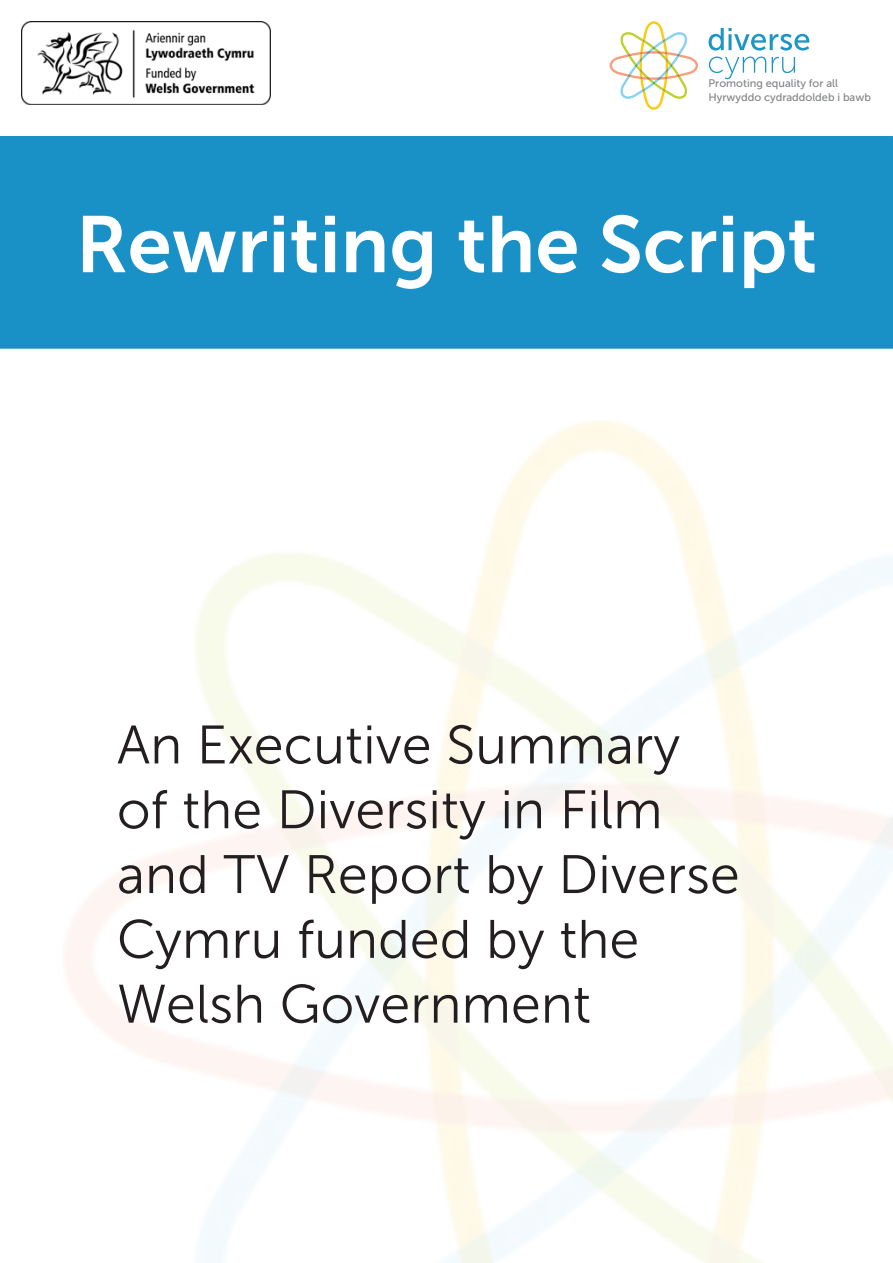
<style>
.page{position:relative;width:893px;height:1263px;background:#fff}
.page>*{position:absolute;margin:0;border:0;box-sizing:border-box;transform-origin:0 0}
.t1{font:79.5px "Museo Sans 700";color:#fff}
.t2{font:54px/64.8px "Museo Sans 300";color:#231f20}
.t3{font:10.95px/13.2px "Museo Sans 500";color:#808284}
</style>
<div class="page">
<img style="left:21px;top:21px;width:250px;height:84px">
<div style="left:1px;top:137px;width:891px;height:211px;background:#1a91c6"></div>
<div style="left:0;top:136px;width:893px;height:213px;border:2px solid #1a91c6"></div>
<svg style="left:610px;top:21px;width:88px;height:89px"></svg>
<svg style="left:708px;top:28px;width:101px;height:23px"></svg>
<svg style="left:709px;top:57px;width:57px;height:22px"></svg>
<svg style="left:772px;top:57px;width:23px;height:16px"></svg>
<p class="t3" style="left:708px;top:77px;width:164px">Promoting equality for all<br>Hyrwyddo cydraddoldeb i bawb</p>
<h1 class="t1" style="left:76px;top:200px;width:743px">Rewriting the Script</h1>
<p class="t2" style="left:117px;top:713px;width:624px">An Executive Summary of the Diversity in Film and TV Report by Diverse<br>Cymru funded by the<br>Welsh Government</p>
</div>
